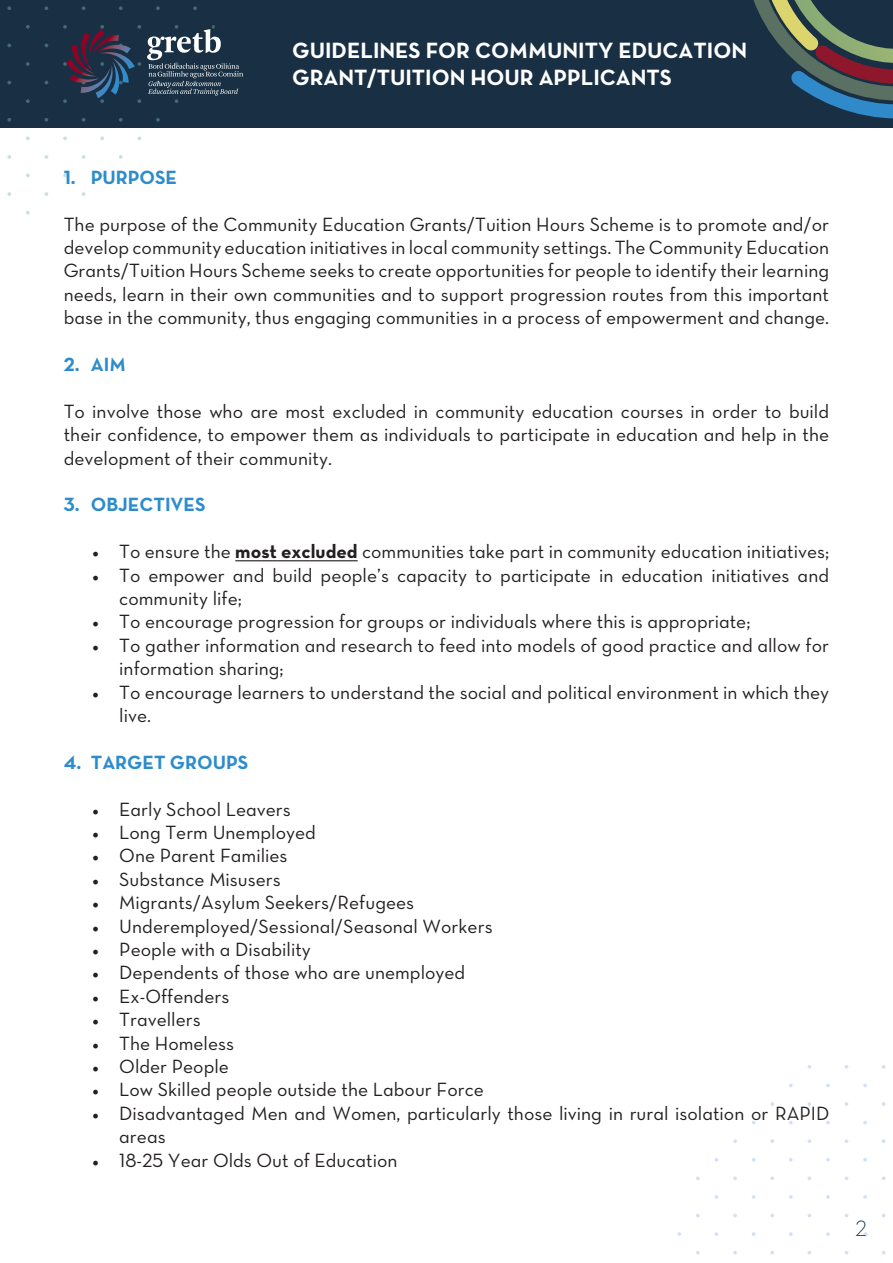
<style>
.page{position:relative;width:893px;height:1263px;background:#fff}
.page>*{position:absolute;margin:0;border:0;box-sizing:border-box;transform-origin:0 0}
.t1{font:22.5px "Neutra Text Bold Alt";color:#fff}
.t2{font:22.5px "Neutra Text Light Alt";color:#193044}
.t3{font:19.5px/23.4px "Neutra Text Book Alt";color:#231f20}
.t4{font:19.5px "Neutra Text Bold Alt";color:#2d8ccb}
.s1{font-family:"Minion Pro";font-size:18px}
.s2{font-family:"Neutra Text Bold Alt"}
</style>
<div class="page">
<div style="left:0;top:0;width:893px;height:128px;background:#193044"></div>
<svg style="left:753px;top:0;width:140px;height:119px"></svg>
<svg style="left:193px;top:6px;width:4px;height:4px"></svg>
<svg style="left:156px;top:6px;width:4px;height:4px"></svg>
<svg style="left:156px;top:118px;width:4px;height:4px"></svg>
<svg style="left:137px;top:136px;width:4px;height:4px"></svg>
<svg style="left:119px;top:6px;width:4px;height:4px"></svg>
<svg style="left:100px;top:174px;width:4px;height:3px"></svg>
<svg style="left:100px;top:136px;width:4px;height:4px"></svg>
<svg style="left:119px;top:155px;width:4px;height:4px"></svg>
<svg style="left:82px;top:155px;width:3px;height:4px"></svg>
<svg style="left:119px;top:118px;width:4px;height:4px"></svg>
<svg style="left:63px;top:174px;width:4px;height:3px"></svg>
<svg style="left:63px;top:136px;width:4px;height:4px"></svg>
<svg style="left:82px;top:192px;width:3px;height:4px"></svg>
<svg style="left:26px;top:25px;width:4px;height:4px"></svg>
<svg style="left:45px;top:6px;width:3px;height:4px"></svg>
<svg style="left:7px;top:6px;width:4px;height:4px"></svg>
<svg style="left:26px;top:99px;width:4px;height:4px"></svg>
<svg style="left:26px;top:62px;width:4px;height:4px"></svg>
<svg style="left:26px;top:174px;width:4px;height:3px"></svg>
<svg style="left:26px;top:136px;width:4px;height:4px"></svg>
<svg style="left:45px;top:155px;width:3px;height:4px"></svg>
<svg style="left:7px;top:155px;width:4px;height:4px"></svg>
<svg style="left:45px;top:118px;width:3px;height:4px"></svg>
<svg style="left:7px;top:118px;width:4px;height:4px"></svg>
<svg style="left:26px;top:211px;width:4px;height:3px"></svg>
<svg style="left:45px;top:192px;width:3px;height:4px"></svg>
<svg style="left:7px;top:192px;width:4px;height:4px"></svg>
<svg style="left:882px;top:1102px;width:3px;height:4px"></svg>
<svg style="left:845px;top:1065px;width:3px;height:4px"></svg>
<svg style="left:845px;top:1139px;width:3px;height:4px"></svg>
<svg style="left:845px;top:1102px;width:3px;height:4px"></svg>
<svg style="left:863px;top:1121px;width:4px;height:3px"></svg>
<svg style="left:826px;top:1121px;width:4px;height:3px"></svg>
<svg style="left:863px;top:1083px;width:4px;height:4px"></svg>
<svg style="left:826px;top:1083px;width:4px;height:4px"></svg>
<svg style="left:863px;top:1195px;width:4px;height:4px"></svg>
<svg style="left:826px;top:1195px;width:4px;height:4px"></svg>
<svg style="left:826px;top:1158px;width:4px;height:3px"></svg>
<svg style="left:863px;top:1232px;width:5px;height:5px"></svg>
<svg style="left:826px;top:1232px;width:4px;height:4px"></svg>
<svg style="left:770px;top:1139px;width:4px;height:4px"></svg>
<svg style="left:770px;top:1102px;width:4px;height:4px"></svg>
<svg style="left:807px;top:1102px;width:4px;height:4px"></svg>
<svg style="left:789px;top:1121px;width:4px;height:3px"></svg>
<svg style="left:789px;top:1083px;width:4px;height:4px"></svg>
<svg style="left:733px;top:1139px;width:4px;height:4px"></svg>
<svg style="left:807px;top:1065px;width:4px;height:4px"></svg>
<svg style="left:770px;top:1213px;width:4px;height:4px"></svg>
<svg style="left:770px;top:1176px;width:4px;height:4px"></svg>
<svg style="left:807px;top:1176px;width:4px;height:4px"></svg>
<svg style="left:789px;top:1195px;width:4px;height:4px"></svg>
<svg style="left:752px;top:1195px;width:3px;height:4px"></svg>
<svg style="left:733px;top:1213px;width:4px;height:4px"></svg>
<svg style="left:733px;top:1176px;width:4px;height:4px"></svg>
<svg style="left:807px;top:1139px;width:4px;height:4px"></svg>
<svg style="left:789px;top:1232px;width:4px;height:4px"></svg>
<svg style="left:752px;top:1232px;width:3px;height:4px"></svg>
<svg style="left:733px;top:1251px;width:4px;height:3px"></svg>
<svg style="left:696px;top:1213px;width:4px;height:4px"></svg>
<svg style="left:696px;top:1176px;width:4px;height:4px"></svg>
<svg style="left:715px;top:1195px;width:3px;height:4px"></svg>
<svg style="left:696px;top:1251px;width:4px;height:3px"></svg>
<svg style="left:715px;top:1232px;width:3px;height:4px"></svg>
<svg style="left:678px;top:1232px;width:3px;height:4px"></svg>
<svg style="left:63px;top:25px;width:78px;height:78px"></svg>
<svg style="left:147px;top:25px;width:96px;height:78px"></svg>
<hr style="left:235px;top:560px;width:123px;height:1px;background:#231f20">
<p class="t1" style="left:292px;top:36px;width:456px">GUIDELINES FOR COMMUNITY EDUCATION</p>
<p class="t1" style="left:292px;top:63px;width:381px">GRANT/TUITION HOUR APPLICANTS</p>
<p class="t4" style="left:64px;top:165px;width:115px">1. PURPOSE</p>
<p class="t3" style="left:64px;top:212px;width:767px;text-align:justify">The purpose of the Community Education Grants/Tuition Hours Scheme is to promote and/or develop community education initiatives in local community settings. The Community Education Grants/Tuition Hours Scheme seeks to create opportunities for people to identify their learning needs, learn in their own communities and to support progression routes from this important base in the community, thus engaging communities in a process of empowerment and change.</p>
<p class="t4" style="left:64px;top:352px;width:63px">2. AIM</p>
<p class="t3" style="left:64px;top:399px;width:767px;text-align:justify">To involve those who are most excluded in community education courses in order to build their confidence, to empower them as individuals to participate in education and help in the development of their community.</p>
<p class="t4" style="left:64px;top:493px;width:143px">3. OBJECTIVES</p>
<p class="t3" style="left:92px;top:539px;width:738px"><span class="s1">•</span> To ensure the <span class="s2">most excluded</span> communities take part in community education initiatives;</p>
<p class="t3" style="left:119px;top:563px;width:711px;text-indent:-27px"><span class="s1">•</span> To empower and build people’s capacity to participate in education initiatives and community life;</p>
<p class="t3" style="left:92px;top:610px;width:660px"><span class="s1">•</span> To encourage progression for groups or individuals where this is appropriate;</p>
<p class="t3" style="left:119px;top:633px;width:711px;text-indent:-27px"><span class="s1">•</span> To gather information and research to feed into models of good practice and allow for information sharing;</p>
<p class="t3" style="left:119px;top:680px;width:711px;text-indent:-27px"><span class="s1">•</span> To encourage learners to understand the social and political environment in which they live.</p>
<p class="t4" style="left:64px;top:750px;width:186px">4. TARGET GROUPS</p>
<p class="t3" style="left:92px;top:797px;width:200px"><span class="s1">•</span> Early School Leavers</p>
<p class="t3" style="left:92px;top:820px;width:225px"><span class="s1">•</span> Long Term Unemployed</p>
<p class="t3" style="left:92px;top:844px;width:197px"><span class="s1">•</span> One Parent Families</p>
<p class="t3" style="left:92px;top:867px;width:190px"><span class="s1">•</span> Substance Misusers</p>
<p class="t3" style="left:92px;top:890px;width:323px"><span class="s1">•</span> Migrants/Asylum Seekers/Refugees</p>
<p class="t3" style="left:92px;top:914px;width:402px"><span class="s1">•</span> Underemployed/Sessional/Seasonal Workers</p>
<p class="t3" style="left:92px;top:937px;width:220px"><span class="s1">•</span> People with a Disability</p>
<p class="t3" style="left:92px;top:961px;width:375px"><span class="s1">•</span> Dependents of those who are unemployed</p>
<p class="t3" style="left:92px;top:984px;width:139px"><span class="s1">•</span> Ex-Offenders</p>
<p class="t3" style="left:92px;top:1007px;width:110px"><span class="s1">•</span> Travellers</p>
<p class="t3" style="left:92px;top:1031px;width:143px"><span class="s1">•</span> The Homeless</p>
<p class="t3" style="left:92px;top:1054px;width:138px"><span class="s1">•</span> Older People</p>
<p class="t3" style="left:92px;top:1078px;width:393px"><span class="s1">•</span> Low Skilled people outside the Labour Force</p>
<p class="t3" style="left:119px;top:1101px;width:711px;text-indent:-27px"><span class="s1">•</span> Disadvantaged Men and Women, particularly those living in rural isolation or RAPID areas</p>
<p class="t3" style="left:92px;top:1148px;width:307px"><span class="s1">•</span> 18-25 Year Olds Out of Education</p>
<p class="t2" style="left:855px;top:1215px;width:13px">2</p>
</div>
